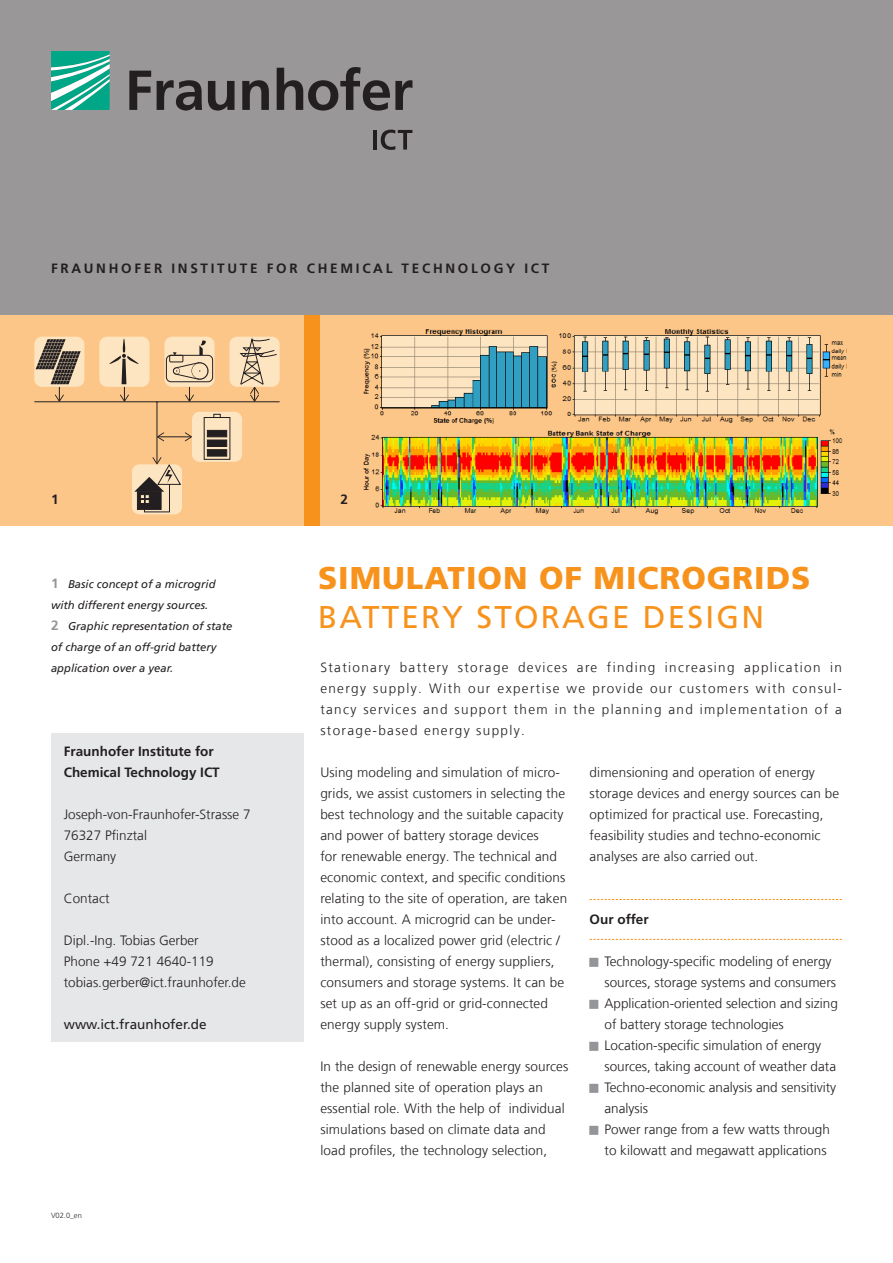
<style>
.page{position:relative;width:893px;height:1263px;background:#fff}
.page>*{position:absolute;margin:0;border:0;box-sizing:border-box;transform-origin:0 0}
.t1{font:900 31.5px "Frutiger LT Com";letter-spacing:.03em;color:#f7931d}
.t2{font:31.5px "Frutiger LT Com";letter-spacing:.07em;color:#f7931d}
.t3{font:300 13.5px/21px "Frutiger LT Com";letter-spacing:.01em;color:#231f20}
.t4{font:700 13.5px/21px "Frutiger LT Com";color:#231f20}
.t5{font:700 13.5px "Frutiger LT Com";letter-spacing:.2em;color:#231f20}
.t6{font:13.5px "Frutiger LT Com";color:#231f20}
.t7{font:italic 11.25px/21px "Frutiger LT Com";color:#231f20}
.t8{font:300 7.5px "Frutiger LT Com";color:#231f20}
.s1{font-weight:700;font-style:normal;font-size:13.5px;color:#939598}
</style>
<div class="page">
<div style="left:0;top:0;width:893px;height:315px;background:#999798"></div>
<svg style="left:51px;top:51px;width:59px;height:59px;background:#4abda7"></svg>
<svg style="left:129px;top:67px;width:283px;height:44px"></svg>
<hr style="left:373px;top:130px;width:4px;height:20px;background:#231f20">
<svg style="left:381px;top:130px;width:31px;height:20px"></svg>
<div style="left:51px;top:733px;width:252px;height:309px;background:#e6e7e9"></div>
<div style="left:320px;top:315px;width:573px;height:210px;background:#fdc689"></div>
<img style="left:363px;top:329px;width:484px;height:186px">
<div style="left:0;top:315px;width:303px;height:210px;background:#fdc689"></div>
<svg style="left:132px;top:464px;width:50px;height:50px"></svg>
<svg style="left:185px;top:387px;width:9px;height:14px"></svg>
<hr style="left:158px;top:436px;width:33px;height:1px;background:#231f20">
<svg style="left:185px;top:432px;width:7px;height:9px"></svg>
<svg style="left:158px;top:432px;width:6px;height:9px"></svg>
<hr style="left:34px;top:401px;width:246px;height:1px;background:#231f20">
<hr style="left:157px;top:402px;width:1px;height:61px;background:#231f20">
<div style="left:34px;top:337px;width:50px;height:50px;background:#fee5c1;border-radius:8px"></div>
<svg style="left:36px;top:339px;width:45px;height:63px"></svg>
<div style="left:99px;top:337px;width:50px;height:50px;background:#fee5c1;border-radius:8px"></div>
<svg style="left:108px;top:338px;width:32px;height:64px"></svg>
<div style="left:164px;top:337px;width:51px;height:50px;background:#fee5c1;border-radius:8px"></div>
<div style="left:166px;top:355px;width:47px;height:27px;border:1px solid #231f20;border-radius:5px"></div>
<div style="left:170px;top:355px;width:13px;height:7px;border:1px solid #231f20"></div>
<svg style="left:173px;top:352px;width:4px;height:4px"></svg>
<svg style="left:199px;top:340px;width:7px;height:15px"></svg>
<svg style="left:173px;top:362px;width:36px;height:18px"></svg>
<div style="left:230px;top:337px;width:50px;height:50px;background:#fee5c1;border-radius:8px"></div>
<svg style="left:239px;top:336px;width:38px;height:66px"></svg>
<div style="left:192px;top:412px;width:50px;height:50px;background:#fee5c1;border-radius:8px"></div>
<svg style="left:203px;top:414px;width:28px;height:46px"></svg>
<svg style="left:134px;top:457px;width:48px;height:55px;background:#bca589"></svg>
<svg style="left:590px;top:899px;width:252px;height:1px"></svg>
<svg style="left:590px;top:939px;width:252px;height:1px"></svg>
<p class="t5" style="left:51px;top:260px;width:500px">FRAUNHOFER INSTITUTE FOR CHEMICAL TECHNOLOGY ICT</p>
<p class="t4" style="left:51px;top:489px;width:9px">1</p>
<p class="t4" style="left:340px;top:489px;width:9px">2</p>
<p class="t7" style="left:51px;top:574px;width:183px"><span class="s1">1</span> Basic concept of a microgrid with different energy sources.<br><span class="s1">2</span> Graphic representation of state of charge of an off-grid battery application over a year.</p>
<p class="t4" style="left:64px;top:741px;width:158px">Fraunhofer Institute for<br>Chemical Technology ICT</p>
<p class="t3" style="left:64px;top:804px;width:188px">Joseph-von-Fraunhofer-Strasse 7<br>76327 Pfinztal<br>Germany</p>
<p class="t3" style="left:64px;top:888px;width:47px">Contact</p>
<p class="t3" style="left:64px;top:930px;width:184px">Dipl.-Ing. Tobias Gerber<br>Phone +49 721 4640-119 tobias.gerber@ict.fraunhofer.de</p>
<p class="t6" style="left:64px;top:1016px;width:144px">www.ict.fraunhofer.de</p>
<p class="t8" style="left:51px;top:1211px;width:32px">V02.0_en</p>
<h1 class="t1" style="left:318px;top:559px;width:494px">SIMULATION OF MICROGRIDS</h1>
<h1 class="t2" style="left:318px;top:598px;width:447px">BATTERY STORAGE DESIGN</h1>
<p class="t3" style="left:320px;top:657px;width:523px;text-align:justify">Stationary battery storage devices are finding increasing application in energy supply. With our expertise we provide our customers with consul&shy;tancy services and support them in the planning and implementation of a storage-based energy supply.</p>
<p class="t3" style="left:320px;top:762px;width:248px">Using modeling and simulation of micro&shy;grids, we assist customers in selecting the best technology and the suitable capacity and power of battery storage devices<br>for renewable energy. The technical and economic context, and specific conditions relating to the site of operation, are taken into account. A microgrid can be under&shy;stood as a localized power grid (electric / thermal), consisting of energy suppliers, consumers and storage systems. It can be set up as an off-grid or grid-connected energy supply system.</p>
<p class="t3" style="left:320px;top:1056px;width:249px">In the design of renewable energy sources the planned site of operation plays an essential role. With the help of individual simulations based on climate data and load profiles, the technology selection,</p>
<p class="t3" style="left:590px;top:762px;width:251px">dimensioning and operation of energy storage devices and energy sources can be optimized for practical use. Forecasting, feasibility studies and techno-economic analyses are also carried out.</p>
<p class="t4" style="left:590px;top:909px;width:61px">Our offer</p>
<p class="t3" style="left:604px;top:951px;width:235px">Technology-specific modeling of energy sources, storage systems and consumers Application-oriented selection and sizing of battery storage technologies Location-specific simulation of energy sources, taking account of weather data Techno-economic analysis and sensitivity analysis<br>Power range from a few watts through to kilowatt and megawatt applications</p>
</div>
